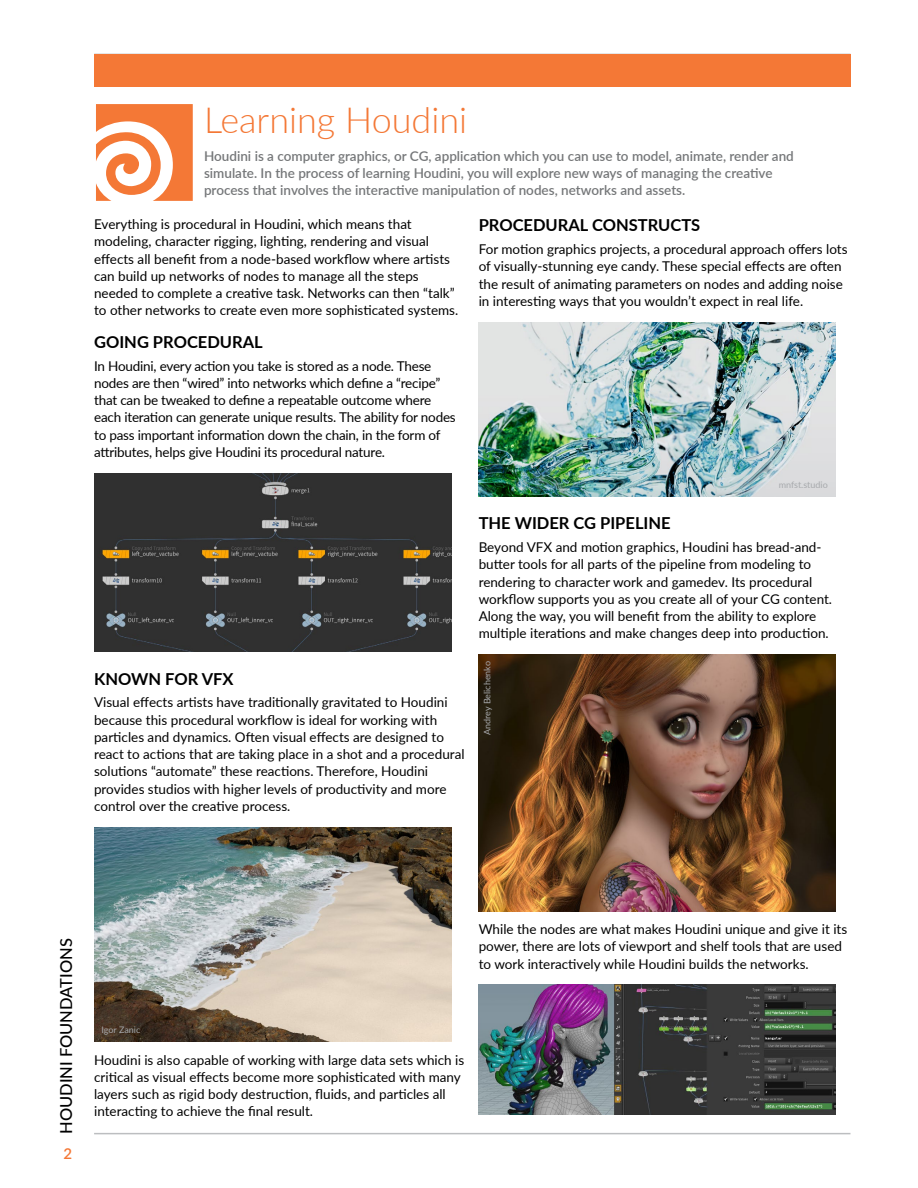
<style>
.page{position:relative;width:918px;height:1188px;background:#fff}
.page>*{position:absolute;margin:0;border:0;box-sizing:border-box;transform-origin:0 0}
.t1{font:300 36px "Lato";color:#f47836}
.t2{font:700 16.5px "Lato";color:#000}
.t3{font:500 16.5px "Lato";color:#000}
.t4{font:600 15px "Lato";color:#f47836}
.t5{font:13.5px/17.2px "Lato";color:#000}
.t6{font:600 13.5px/17.2px "Lato";color:#757779}
.t7{font:9px "Lato";color:#a7a9ac}
</style>
<div class="page">
<hr style="left:94px;top:1133px;width:757px;height:1px;background:#bcbec0">
<hr style="left:94px;top:54px;width:757px;height:1px;background:#bcbec0">
<div style="left:94px;top:54px;width:756px;height:32px;background:#f47836"></div>
<img style="left:94px;top:473px;width:357px;height:179px">
<img style="left:94px;top:827px;width:357px;height:215px">
<img style="left:479px;top:322px;width:357px;height:175px">
<img style="left:479px;top:655px;width:357px;height:257px">
<img style="left:479px;top:985px;width:357px;height:129px">
<svg style="left:96px;top:104px;width:97px;height:97px"></svg>
<h1 class="t1" style="left:204px;top:95px;width:265px">Learning Houdini</h1>
<p class="t6" style="left:204px;top:147px;width:591px">Houdini is a computer graphics, or CG, application which you can use to model, animate, render and simulate. In the process of learning Houdini, you will explore new ways of managing the creative process that involves the interactive manipulation of nodes, networks and assets.</p>
<p class="t5" style="left:94px;top:215px;width:366px">Everything is procedural in Houdini, which means that modeling, character rigging, lighting, rendering and visual effects all benefit from a node-based workflow where artists can build up networks of nodes to manage all the steps needed to complete a creative task. Networks can then “talk” to other networks to create even more sophisticated systems.</p>
<p class="t2" style="left:94px;top:330px;width:170px">GOING PROCEDURAL</p>
<p class="t5" style="left:94px;top:357px;width:363px">In Houdini, every action you take is stored as a node. These nodes are then “wired” into networks which define a “recipe” that can be tweaked to define a repeatable outcome where each iteration can generate unique results. The ability for nodes to pass important information down the chain, in the form of attributes, helps give Houdini its procedural nature.</p>
<p class="t2" style="left:94px;top:667px;width:141px">KNOWN FOR VFX</p>
<p class="t5" style="left:94px;top:693px;width:372px">Visual effects artists have traditionally gravitated to Houdini because this procedural workflow is ideal for working with particles and dynamics. Often visual effects are designed to react to actions that are taking place in a shot and a procedural solutions “automate” these reactions. Therefore, Houdini provides studios with higher levels of productivity and more control over the creative process.</p>
<p class="t2" style="left:479px;top:213px;width:223px">PROCEDURAL CONSTRUCTS</p>
<p class="t5" style="left:479px;top:240px;width:370px">For motion graphics projects, a procedural approach offers lots of visually-stunning eye candy. These special effects are often the result of animating parameters on nodes and adding noise in interesting ways that you wouldn’t expect in real life.</p>
<p class="t7" style="left:779px;top:478px;width:51px">mnfst.studio</p>
<p class="t2" style="left:479px;top:511px;width:193px">THE WIDER CG PIPELINE</p>
<p class="t5" style="left:479px;top:538px;width:355px">Beyond VFX and motion graphics, Houdini has bread-and&shy;butter tools for all parts of the pipeline from modeling to rendering to character work and gamedev. Its procedural workflow supports you as you create all of your CG content.<br>Along the way, you will benefit from the ability to explore multiple iterations and make changes deep into production.</p>
<p class="t7" style="left:481px;top:735px;width:75px;rotate:-90deg">Andrey Belichenko</p>
<p class="t3" style="left:54px;top:1134px;width:197px;rotate:-90deg">HOUDINI FOUNDATIONS</p>
<p class="t4" style="left:63px;top:1143px;width:10px">2</p>
<p class="t5" style="left:479px;top:920px;width:370px">While the nodes are what makes Houdini unique and give it its power, there are lots of viewport and shelf tools that are used to work interactively while Houdini builds the networks.</p>
<p class="t7" style="left:102px;top:1023px;width:40px">Igor Zanic</p>
<p class="t5" style="left:94px;top:1050px;width:372px">Houdini is also capable of working with large data sets which is critical as visual effects become more sophisticated with many layers such as rigid body destruction, fluids, and particles all interacting to achieve the final result.</p>
</div>
